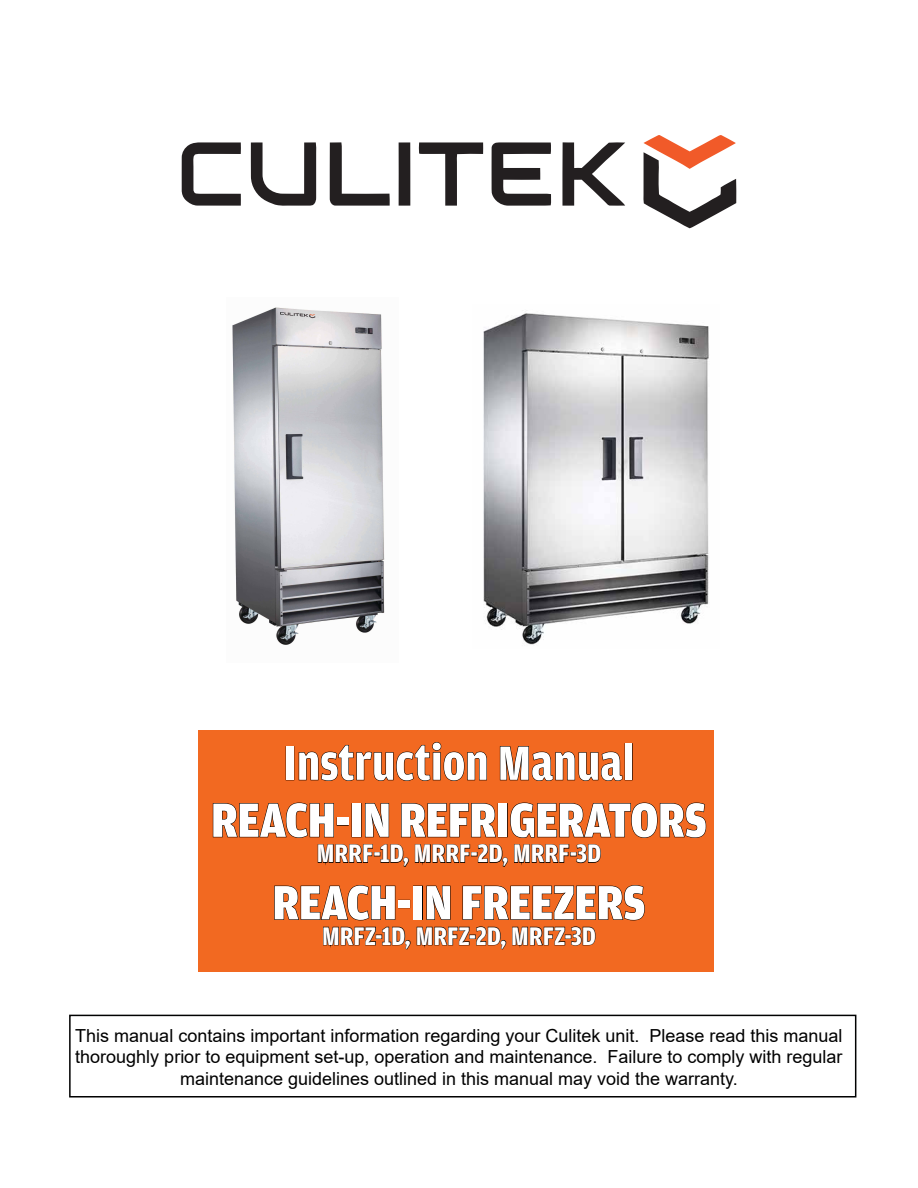
<style>
.page{position:relative;width:918px;height:1188px;background:#fff}
.page>*{position:absolute;margin:0;border:0;box-sizing:border-box;transform-origin:0 0}
.t1{font:900 51px "Amplitude Cond";color:#fff}
.t2{font:700 51px "Amplitude Cond";color:#fff}
.t3{font:700 27px "Amplitude Cond";color:#fff}
.t4{font:18px/21.6px "Arial";color:#000;text-align:center}
</style>
<div class="page">
<div style="left:199px;top:730px;width:515px;height:242px;background:#f26921"></div>
<svg style="left:643px;top:135px;width:93px;height:93px"></svg>
<svg style="left:330px;top:142px;width:60px;height:64px"></svg>
<div style="left:562px;top:142px;width:12px;height:64px;background:#231f20"></div>
<svg style="left:182px;top:142px;width:59px;height:64px"></svg>
<svg style="left:251px;top:142px;width:65px;height:64px"></svg>
<div style="left:399px;top:142px;width:11px;height:64px;background:#231f20"></div>
<svg style="left:419px;top:142px;width:64px;height:64px"></svg>
<svg style="left:574px;top:142px;width:51px;height:64px"></svg>
<svg style="left:491px;top:142px;width:60px;height:64px"></svg>
<svg style="left:298px;top:742px;width:189px;height:39px"></svg>
<svg style="left:500px;top:746px;width:123px;height:35px"></svg>
<svg style="left:213px;top:802px;width:493px;height:65px"></svg>
<svg style="left:274px;top:885px;width:371px;height:65px"></svg>
<div style="left:69px;top:1015px;width:787px;height:83px;border:2px solid #000101"></div>
<img style="left:232px;top:307px;width:153px;height:338px">
<img style="left:483px;top:313px;width:226px;height:332px">
<h1 class="t2" style="left:283px;top:735px;width:353px">Instruction Manual</h1>
<h1 class="t1" style="left:211px;top:792px;width:497px">REACH-IN REFRIGERATORS</h1>
<h2 class="t3" style="left:317px;top:839px;width:286px">MRRF-1D, MRRF-2D, MRRF-3D</h2>
<h1 class="t1" style="left:273px;top:875px;width:374px">REACH-IN FREEZERS</h1>
<h2 class="t3" style="left:322px;top:921px;width:275px">MRFZ-1D, MRFZ-2D, MRFZ-3D</h2>
<p class="t4" style="left:75px;top:1025px;width:769px">This manual contains important information regarding your Culitek unit. Please read this manual thoroughly prior to equipment set-up, operation and maintenance. Failure to comply with regular maintenance guidelines outlined in this manual may void the warranty.</p>
</div>
